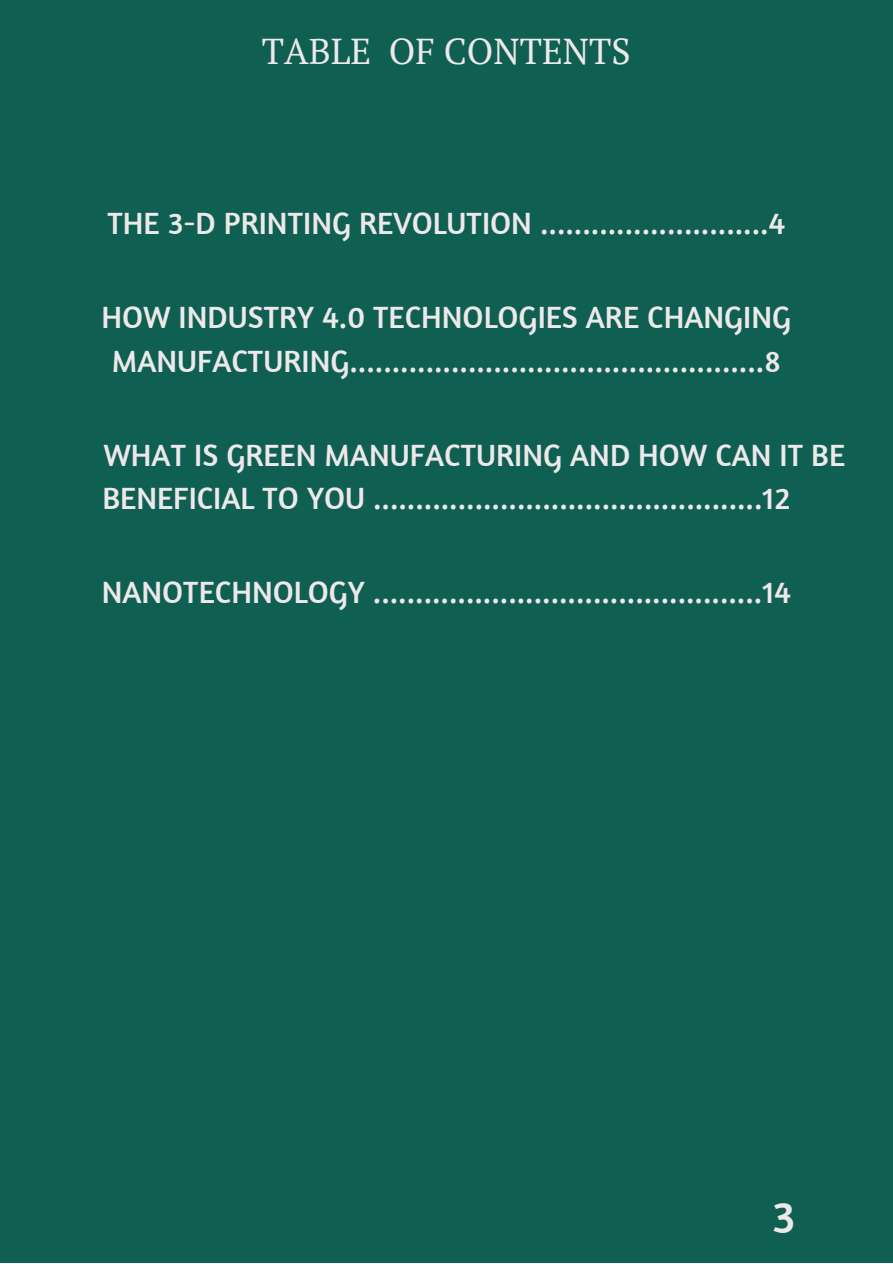
<style>
.page{position:relative;width:893px;height:1264px;background:#fff}
.page>*{position:absolute;margin:0;border:0;box-sizing:border-box;transform-origin:0 0}
.t1{font:46.5px "Amaranth";color:#ede8ea}
.t2{font:35.85px "PT Serif";color:#ede8ea}
.t3{font:31.5px/43.8px "Amaranth";color:#ede8ea;text-align:center}
</style>
<div class="page">
<div style="left:0;top:0;width:892px;height:1262px;background:#0f5f53"></div>
<p class="t2" style="left:262px;top:27px;width:370px">TABLE OF CONTENTS</p>
<p class="t3" style="left:107px;top:201px;width:679px">THE 3-D PRINTING REVOLUTION ...........................4</p>
<p class="t3" style="left:101px;top:294px;width:691px">HOW INDUSTRY 4.0 TECHNOLOGIES ARE CHANGING<br>MANUFACTURING.................................................8</p>
<p class="t3" style="left:102px;top:432px;width:744px;text-align:left">WHAT IS GREEN MANUFACTURING AND HOW CAN IT BE<br>BENEFICIAL TO YOU ..............................................12</p>
<p class="t3" style="left:102px;top:569px;width:690px">NANOTECHNOLOGY ..............................................14</p>
<h1 class="t1" style="left:772px;top:1187px;width:25px">3</h1>
</div>
